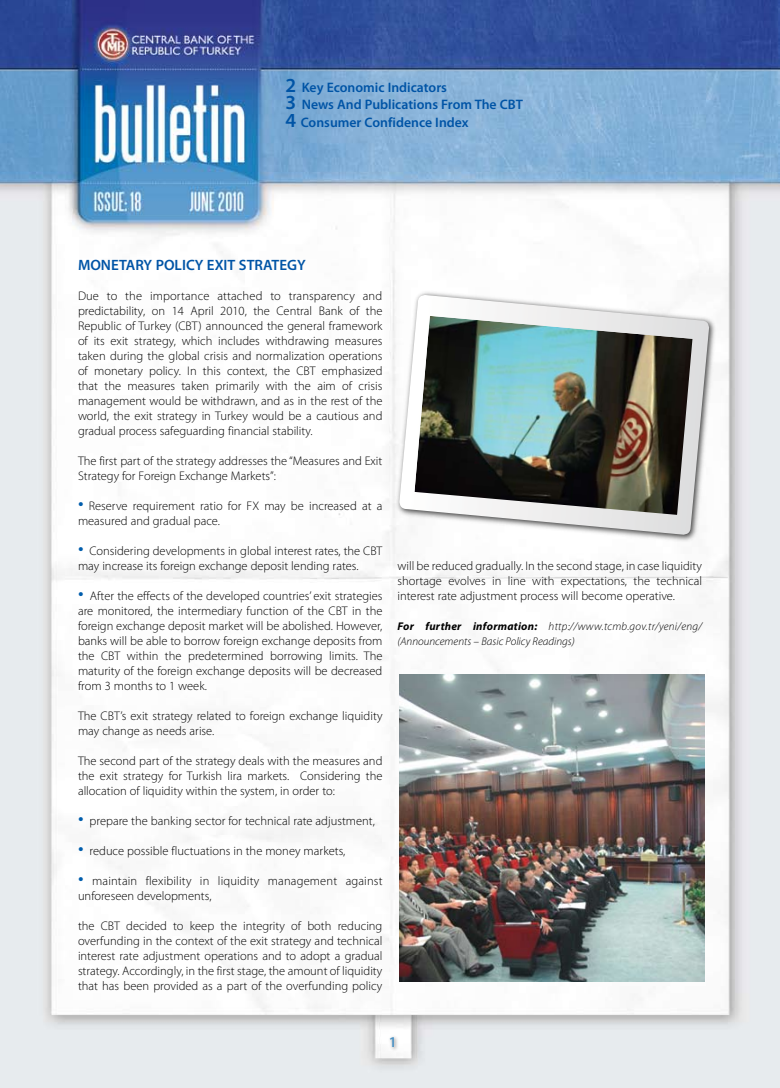
<style>
.page{position:relative;width:780px;height:1088px;background:#fff}
.page>*{position:absolute;margin:0;border:0;box-sizing:border-box;transform-origin:0 0}
.t1{font:600 15px "Myriad Pro";color:#0054a6}
.t2{font:600 15px "Myriad Pro";color:#4d93c5}
.t3{font:600 13.75px/17.5px "Myriad Pro";color:#0054a6}
.t4{font:300 12.5px/15px "Myriad Pro";color:#000;text-align:justify}
.t5{font:italic 300 11.25px/15px "Myriad Pro";color:#000}
.s1{font-size:20px}
.s2{font-size:22.5px;color:#005dac}
.s3{font-weight:700}
</style>
<div class="page">
<img style="left:0;top:0;width:780px;height:1088px">
<div style="left:387px;top:1034px;width:13px;height:18px;background:#000;opacity:.5"></div>
<div style="left:394px;top:290px;width:323px;height:253px;background:#000;opacity:.75"></div>
<svg style="left:399px;top:294px;width:310px;height:241px"></svg>
<img style="left:414px;top:316px;width:278px;height:199px">
<img style="left:399px;top:674px;width:305px;height:307px">
<p class="t3" style="left:285px;top:78px;width:239px"><span class="s1">2</span> Key Economic Indicators<br><span class="s1">3</span> News And Publications From The CBT<br><span class="s1">4</span> Consumer Confidence Index</p>
<p class="t1" style="left:78px;top:255px;width:229px">MONETARY POLICY EXIT STRATEGY</p>
<p class="t4" style="left:78px;top:288px;width:306px">Due to the importance attached to transparency and predictability, on 14 April 2010, the Central Bank of the Republic of Turkey (CBT) announced the general framework of its exit strategy, which includes withdrawing measures taken during the global crisis and normalization operations of monetary policy. In this context, the CBT emphasized that the measures taken primarily with the aim of crisis management would be withdrawn, and as in the rest of the world, the exit strategy in Turkey would be a cautious and gradual process safeguarding financial stability.</p>
<p class="t4" style="left:78px;top:453px;width:306px">The first part of the strategy addresses the “Measures and Exit<br>Strategy for Foreign Exchange Markets”:</p>
<p class="t4" style="left:78px;top:498px;width:306px"><span class="s2">•</span> Reserve requirement ratio for FX may be increased at a measured and gradual pace.</p>
<p class="t4" style="left:78px;top:543px;width:306px"><span class="s2">•</span> Considering developments in global interest rates, the CBT may increase its foreign exchange deposit lending rates.</p>
<p class="t4" style="left:78px;top:588px;width:306px"><span class="s2">•</span> After the effects of the developed countries’ exit strategies are monitored, the intermediary function of the CBT in the foreign exchange deposit market will be abolished. However, banks will be able to borrow foreign exchange deposits from the CBT within the predetermined borrowing limits. The maturity of the foreign exchange deposits will be decreased from 3 months to 1 week.</p>
<p class="t4" style="left:78px;top:708px;width:306px">The CBT’s exit strategy related to foreign exchange liquidity may change as needs arise.</p>
<p class="t4" style="left:78px;top:753px;width:306px">The second part of the strategy deals with the measures and the exit strategy for Turkish lira markets. Considering the allocation of liquidity within the system, in order to:</p>
<p class="t4" style="left:78px;top:813px;width:298px"><span class="s2">•</span> prepare the banking sector for technical rate adjustment,</p>
<p class="t4" style="left:78px;top:843px;width:269px"><span class="s2">•</span> reduce possible fluctuations in the money markets,</p>
<p class="t4" style="left:78px;top:873px;width:306px"><span class="s2">•</span> maintain flexibility in liquidity management against unforeseen developments,</p>
<p class="t4" style="left:78px;top:918px;width:306px">the CBT decided to keep the integrity of both reducing overfunding in the context of the exit strategy and technical interest rate adjustment operations and to adopt a gradual strategy. Accordingly, in the first stage, the amount of liquidity that has been provided as a part of the overfunding policy</p>
<p class="t4" style="left:397px;top:558px;width:306px">will be reduced gradually. In the second stage, in case liquidity shortage evolves in line with expectations, the technical interest rate adjustment process will become operative.</p>
<p class="t5" style="left:397px;top:619px;width:306px"><span class="s3">For further information:</span> http://www.tcmb.gov.tr/yeni/eng/ (Announcements – Basic Policy Readings)</p>
<p class="t2" style="left:389px;top:1032px;width:10px">1</p>
</div>
